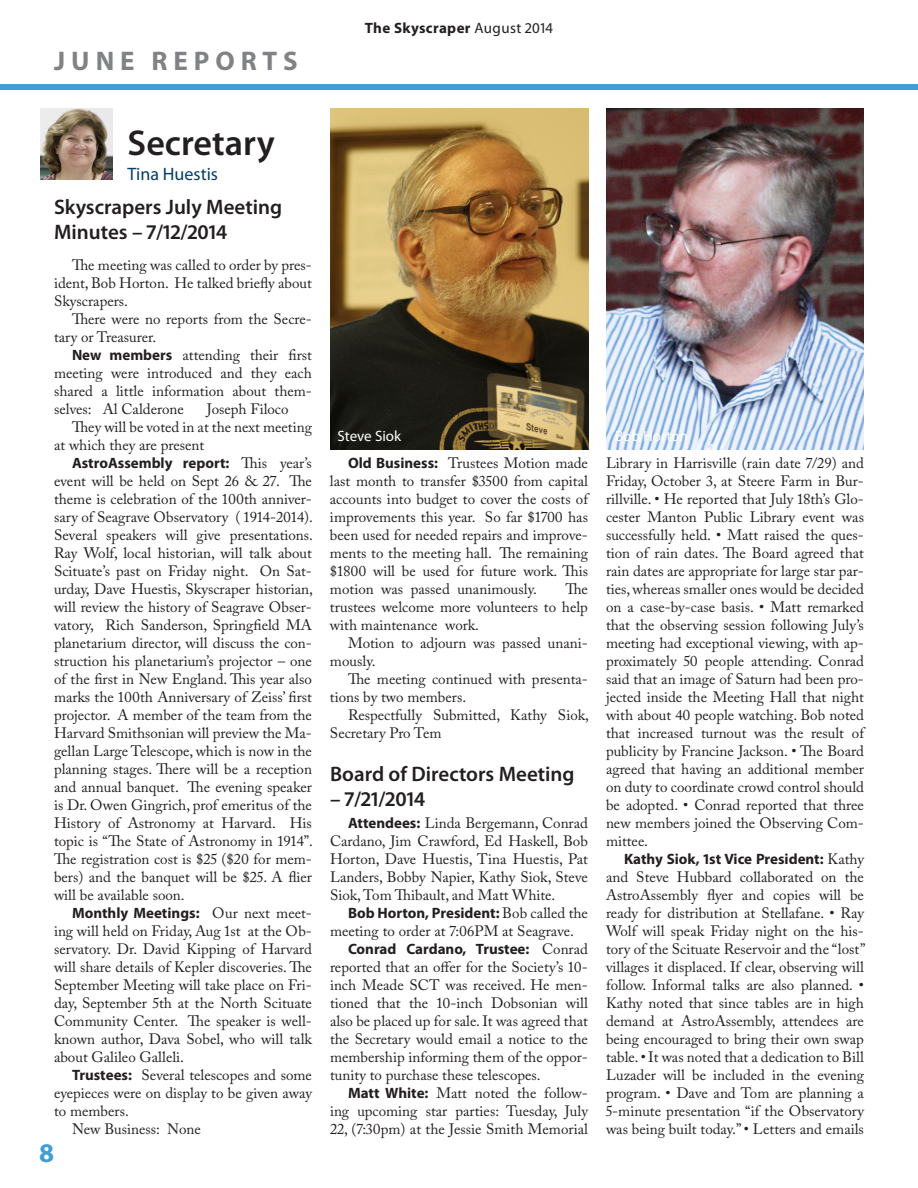
<style>
.page{position:relative;width:918px;height:1188px;background:#fff}
.page>*{position:absolute;margin:0;border:0;box-sizing:border-box;transform-origin:0 0}
.t1{font:600 36px "Myriad Pro";color:#231f20}
.t2{font:700 27px "Myriad Pro";letter-spacing:.22em;color:#808285}
.t3{font:700 27px "Myriad Pro";color:#409dd6}
.t4{font:600 21px/25.2px "Myriad Pro";color:#231f20}
.t5{font:18px "Myriad Pro";color:#043e6a}
.t6{font:15px/18px "Adobe Caslon Pro";color:#231f20;text-align:justify}
.t7{font:700 15px "Myriad Pro";color:#231f20}
.t8{font:700 15px "Myriad Pro";letter-spacing:.025em;color:#231f20}
.t9{font:15px "Myriad Pro";color:#fff}
.s1{font-weight:400}
.s2{font-family:"Myriad Pro";font-weight:700}
.s3{font-family:"Adobe Caslon Pro";font-weight:400}
</style>
<div class="page">
<div style="left:0;top:84px;width:918px;height:6px;background:#409dd6"></div>
<img style="left:40px;top:108px;width:72px;height:72px">
<img style="left:330px;top:108px;width:258px;height:342px">
<img style="left:606px;top:108px;width:258px;height:342px">
<h2 class="t2" style="left:54px;top:44px;width:61px">June</h2>
<h2 class="t2" style="left:151px;top:44px;width:148px">REPORTS</h2>
<p class="t8" style="left:365px;top:18px;width:190px">The Skyscraper <span class="s1">August 2014</span></p>
<h1 class="t1" style="left:128px;top:120px;width:149px">Secretary</h1>
<p class="t5" style="left:128px;top:163px;width:92px">Tina Huestis</p>
<h3 class="t4" style="left:54px;top:194px;width:230px">Skyscrapers July Meeting<br>Minutes – 7/12/2014</h3>
<p class="t6" style="left:54px;top:256px;width:259px;text-indent:18px">The meeting was called to order by pres&shy;ident, Bob Horton. He talked briefly about Skyscrapers.</p>
<p class="t6" style="left:54px;top:310px;width:259px;text-indent:18px">There were no reports from the Secre&shy;tary or Treasurer.</p>
<p class="t6" style="left:54px;top:346px;width:259px;text-indent:18px"><span class="s2">New members</span> attending their first meeting were introduced and they each shared a little information about them&shy;selves: Al Calderone</p>
<p class="t6" style="left:207px;top:400px;width:83px">Joseph Filoco</p>
<p class="t6" style="left:72px;top:418px;width:242px">They will be voted in at the next meeting</p>
<p class="t6" style="left:54px;top:436px;width:152px">at which they are present</p>
<p class="t7" style="left:72px;top:453px;width:241px">AstroAssembly report: <span class="s3">This year’s</span></p>
<p class="t6" style="left:54px;top:472px;width:261px">event will be held on Sept 26 &amp; 27. The theme is celebration of the 100th anniver&shy;sary of Seagrave Observatory ( 1914-2014).<br>Several speakers will give presentations.<br>Ray Wolf, local historian, will talk about Scituate’s past on Friday night. On Sat&shy;urday, Dave Huestis, Skyscraper historian, will review the history of Seagrave Obser&shy;vatory, Rich Sanderson, Springfield MA planetarium director, will discuss the con&shy;struction his planetarium’s projector – one of the first in New England. This year also marks the 100th Anniversary of Zeiss’ first projector. A member of the team from the Harvard Smithsonian will preview the Ma&shy;gellan Large Telescope, which is now in the planning stages. There will be a reception and annual banquet. The evening speaker is Dr. Owen Gingrich, prof emeritus of the History of Astronomy at Harvard. His topic is “The State of Astronomy in 1914”.<br>The registration cost is $25 ($20 for mem&shy;bers) and the banquet will be $25. A flier will be available soon.</p>
<p class="t7" style="left:72px;top:903px;width:242px">Monthly Meetings: <span class="s3">Our next meet-</span></p>
<p class="t6" style="left:54px;top:922px;width:260px">ing will held on Friday, Aug 1st at the Ob&shy;servatory. Dr. David Kipping of Harvard will share details of Kepler discoveries. The September Meeting will take place on Fri&shy;day, September 5th at the North Scituate Community Center. The speaker is well&shy;known author, Dava Sobel, who will talk about Galileo Galleli.</p>
<p class="t6" style="left:72px;top:1066px;width:241px"><span class="s2">Trustees:</span> Several telescopes and some</p>
<p class="t6" style="left:54px;top:1084px;width:259px">eyepieces were on display to be given away</p>
<p class="t6" style="left:54px;top:1102px;width:76px">to members.</p>
<p class="t6" style="left:72px;top:1120px;width:130px">New Business: None</p>
<h2 class="t3" style="left:39px;top:1135px;width:16px">8</h2>
<p class="t9" style="left:338px;top:427px;width:65px">Steve Siok</p>
<p class="t9" style="left:615px;top:427px;width:74px">Bob Horton</p>
<p class="t6" style="left:330px;top:454px;width:260px;text-indent:18px"><span class="s2">Old Business:</span> Trustees Motion made last month to transfer $3500 from capital accounts into budget to cover the costs of improvements this year. So far $1700 has been used for needed repairs and improve&shy;ments to the meeting hall. The remaining $1800 will be used for future work. This motion was passed unanimously.</p>
<p class="t6" style="left:330px;top:580px;width:260px;text-indent:235px">The trustees welcome more volunteers to help with maintenance work.</p>
<p class="t6" style="left:330px;top:634px;width:260px;text-indent:18px">Motion to adjourn was passed unani&shy;mously.</p>
<p class="t6" style="left:330px;top:670px;width:259px;text-indent:18px">The meeting continued with presenta&shy;tions by two members.</p>
<p class="t6" style="left:330px;top:706px;width:261px;text-indent:18px">Respectfully Submitted, Kathy Siok,<br>Secretary Pro Tem</p>
<h3 class="t4" style="left:330px;top:761px;width:246px">Board of Directors Meeting</h3>
<h3 class="t4" style="left:330px;top:786px;width:97px">– 7/21/2014</h3>
<p class="t6" style="left:330px;top:814px;width:260px;text-indent:18px"><span class="s2">Attendees:</span> Linda Bergemann, Conrad Cardano, Jim Crawford, Ed Haskell, Bob Horton, Dave Huestis, Tina Huestis, Pat Landers, Bobby Napier, Kathy Siok, Steve Siok, Tom Thibault, and Matt White.</p>
<p class="t7" style="left:348px;top:903px;width:242px">Bob Horton, President: <span class="s3">Bob called the</span></p>
<p class="t6" style="left:330px;top:922px;width:245px">meeting to order at 7:06PM at Seagrave.</p>
<p class="t7" style="left:348px;top:939px;width:241px">Conrad Cardano, Trustee: <span class="s3">Conrad</span></p>
<p class="t6" style="left:330px;top:958px;width:260px">reported that an offer for the Society’s 10- inch Meade SCT was received. He men&shy;tioned that the 10-inch Dobsonian will also be placed up for sale. It was agreed that the Secretary would email a notice to the membership informing them of the oppor&shy;tunity to purchase these telescopes.</p>
<p class="t6" style="left:330px;top:1084px;width:259px;text-indent:18px"><span class="s2">Matt White:</span> Matt noted the follow&shy;ing upcoming star parties: Tuesday, July 22, (7:30pm) at the Jessie Smith Memorial</p>
<p class="t6" style="left:606px;top:454px;width:260px">Library in Harrisville (rain date 7/29) and Friday, October 3, at Steere Farm in Bur&shy;rillville. • He reported that July 18th’s Glo&shy;cester Manton Public Library event was successfully held. • Matt raised the ques&shy;tion of rain dates. The Board agreed that rain dates are appropriate for large star par&shy;ties, whereas smaller ones would be decided on a case-by-case basis. • Matt remarked that the observing session following July’s meeting had exceptional viewing, with ap&shy;proximately 50 people attending. Conrad said that an image of Saturn had been pro&shy;jected inside the Meeting Hall that night with about 40 people watching. Bob noted that increased turnout was the result of publicity by Francine Jackson. • The Board agreed that having an additional member on duty to coordinate crowd control should be adopted. • Conrad reported that three new members joined the Observing Com&shy;mittee.</p>
<p class="t7" style="left:624px;top:849px;width:241px">Kathy Siok, 1st Vice President: <span class="s3">Kathy</span></p>
<p class="t6" style="left:606px;top:868px;width:261px">and Steve Hubbard collaborated on the AstroAssembly flyer and copies will be ready for distribution at Stellafane. • Ray Wolf will speak Friday night on the his&shy;tory of the Scituate Reservoir and the “lost” villages it displaced. If clear, observing will follow. Informal talks are also planned. • Kathy noted that since tables are in high demand at AstroAssembly, attendees are being encouraged to bring their own swap table. • It was noted that a dedication to Bill Luzader will be included in the evening program. • Dave and Tom are planning a 5-minute presentation “if the Observatory was being built today.” • Letters and emails</p>
</div>
